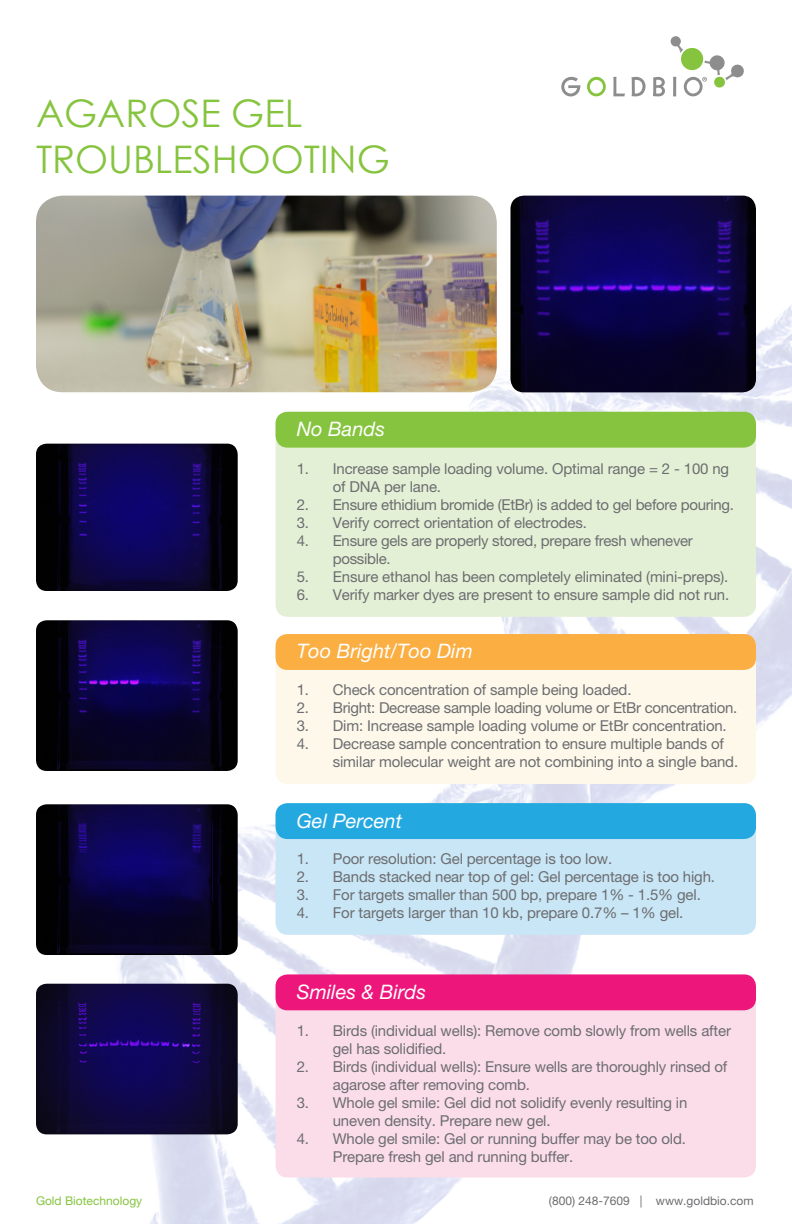
<style>
.page{position:relative;width:792px;height:1224px;background:#fff}
.page>*{position:absolute;margin:0;border:0;box-sizing:border-box;transform-origin:0 0}
.t1{font:38px "Century Gothic";color:#86c43f}
.t2{font:italic 20px "Helvetica Neue";color:#fff}
.t3{font:15px/18px "Helvetica Neue";letter-spacing:-.01em;color:#6c6d70}
.t4{font:12px "Helvetica Neue";color:#6c6d70}
.t5{font:12px "Helvetica Neue";color:#86c43f}
</style>
<div class="page">
<img style="left:44px;top:36px;width:748px;height:1188px">
<img style="left:36px;top:196px;width:461px;height:196px">
<img style="left:510px;top:196px;width:246px;height:196px">
<img style="left:36px;top:444px;width:202px;height:147px">
<img style="left:36px;top:620px;width:202px;height:151px">
<img style="left:36px;top:804px;width:202px;height:151px">
<img style="left:36px;top:984px;width:202px;height:150px">
<div style="left:276px;top:413px;width:480px;height:204px;background:#e4f0d6;border-radius:12px"></div>
<div style="left:276px;top:804px;width:480px;height:131px;background:#c9e6f6;border-radius:12px"></div>
<div style="left:276px;top:635px;width:480px;height:149px;background:#fdf8ea;border-radius:12px"></div>
<div style="left:276px;top:975px;width:480px;height:203px;background:#fbdde9;border-radius:12px"></div>
<div style="left:276px;top:412px;width:480px;height:36px;background:#86c43f;border-radius:12px"></div>
<div style="left:276px;top:803px;width:480px;height:36px;background:#24a8e0;border-radius:12px"></div>
<div style="left:276px;top:634px;width:480px;height:36px;background:#fbae42;border-radius:12px"></div>
<div style="left:276px;top:974px;width:480px;height:36px;background:#ed177c;border-radius:12px"></div>
<p class="t1" style="left:36px;top:87px;width:268px">AGAROSE GEL</p>
<p class="t1" style="left:36px;top:132px;width:355px">TROUBLESHOOTING</p>
<p class="t2" style="left:297px;top:417px;width:90px">No Bands</p>
<p class="t3" style="left:333px;top:459px;width:398px;text-indent:-36px">1. Increase sample loading volume. Optimal range = 2 - 100 ng of DNA per lane.</p>
<p class="t3" style="left:297px;top:495px;width:439px">2. Ensure ethidium bromide (EtBr) is added to gel before pouring.</p>
<p class="t3" style="left:297px;top:513px;width:292px">3. Verify correct orientation of electrodes.</p>
<p class="t3" style="left:333px;top:531px;width:362px;text-indent:-36px">4. Ensure gels are properly stored, prepare fresh whenever possible.</p>
<p class="t3" style="left:297px;top:567px;width:433px">5. Ensure ethanol has been completely eliminated (mini-preps).</p>
<p class="t3" style="left:297px;top:585px;width:434px">6. Verify marker dyes are present to ensure sample did not run.</p>
<p class="t2" style="left:297px;top:639px;width:177px">Too Bright/Too Dim</p>
<p class="t3" style="left:297px;top:681px;width:336px">1. Check concentration of sample being loaded.</p>
<p class="t3" style="left:297px;top:699px;width:442px">2. Bright: Decrease sample loading volume or EtBr concentration.</p>
<p class="t3" style="left:297px;top:717px;width:432px">3. Dim: Increase sample loading volume or EtBr concentration.</p>
<p class="t3" style="left:333px;top:735px;width:407px;text-indent:-36px">4. Decrease sample concentration to ensure multiple bands of similar molecular weight are not combining into a single band.</p>
<p class="t2" style="left:297px;top:809px;width:107px">Gel Percent</p>
<p class="t3" style="left:297px;top:850px;width:317px">1. Poor resolution: Gel percentage is too low.</p>
<p class="t3" style="left:297px;top:868px;width:420px">2. Bands stacked near top of gel: Gel percentage is too high.</p>
<p class="t3" style="left:297px;top:886px;width:406px">3. For targets smaller than 500 bp, prepare 1% - 1.5% gel.</p>
<p class="t3" style="left:297px;top:904px;width:388px">4. For targets larger than 10 kb, prepare 0.7% – 1% gel.</p>
<p class="t2" style="left:297px;top:980px;width:131px">Smiles &amp; Birds</p>
<p class="t3" style="left:333px;top:1021px;width:400px;text-indent:-36px">1. Birds (individual wells): Remove comb slowly from wells after gel has solidified.</p>
<p class="t3" style="left:333px;top:1057px;width:396px;text-indent:-36px">2. Birds (individual wells): Ensure wells are thoroughly rinsed of agarose after removing comb.</p>
<p class="t3" style="left:333px;top:1093px;width:356px;text-indent:-36px">3. Whole gel smile: Gel did not solidify evenly resulting in uneven density. Prepare new gel.</p>
<p class="t3" style="left:333px;top:1129px;width:355px;text-indent:-36px">4. Whole gel smile: Gel or running buffer may be too old.<br>Prepare fresh gel and running buffer.</p>
<p class="t5" style="left:36px;top:1194px;width:108px">Gold Biotechnology</p>
<p class="t4" style="left:549px;top:1194px;width:206px">(800) 248-7609 | www.goldbio.com</p>
</div>
